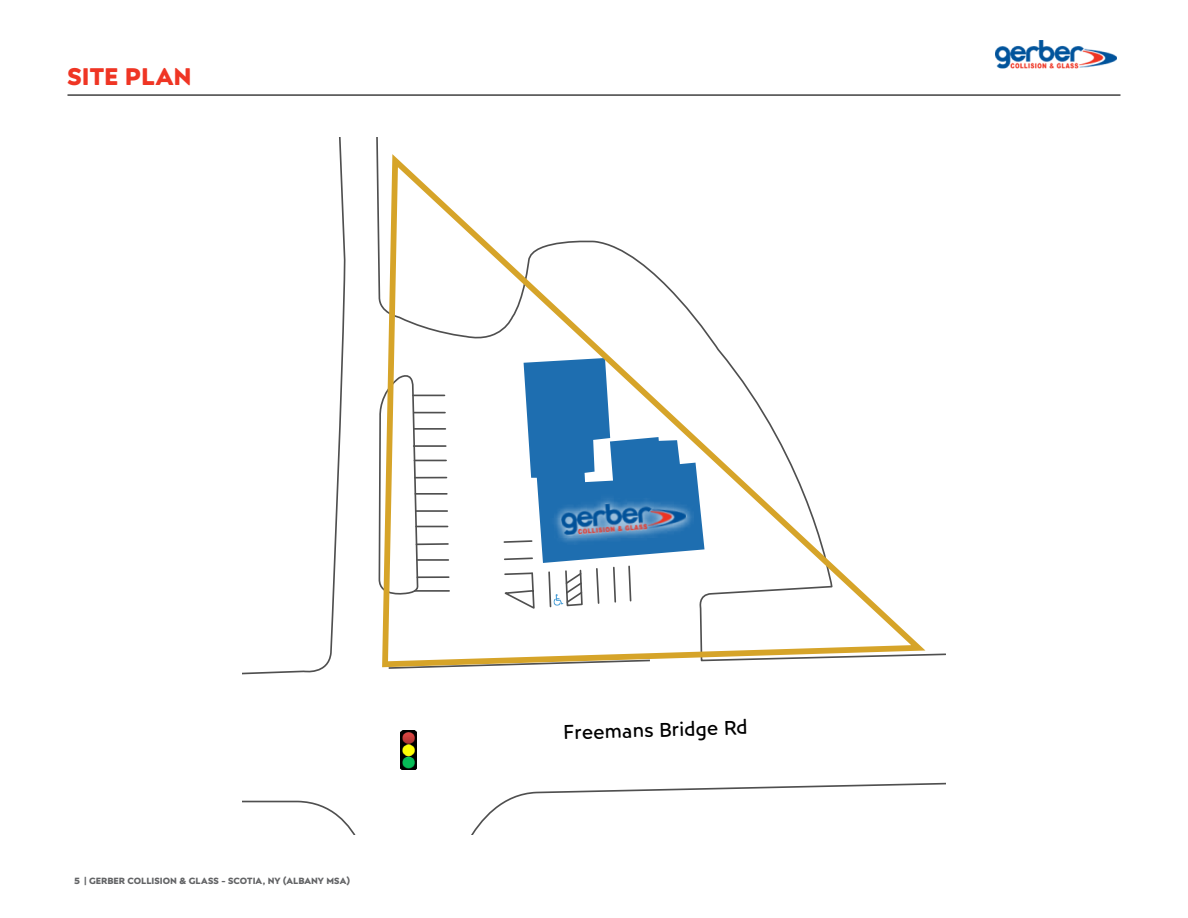
<style>
.page{position:relative;width:1188px;height:918px;background:#fff}
.page>*{position:absolute;margin:0;border:0;box-sizing:border-box;transform-origin:0 0}
.t1{font:700 24px "Posterama Text";color:#ef3524}
.t2{font:19.95px "Posterama Text";color:#000}
.t3{font:700 9px "Posterama Text";color:#636466}
</style>
<div class="page">
<hr style="left:68px;top:94px;width:1052px;height:2px;background:#000">
<img style="left:995px;top:40px;width:122px;height:29px">
<svg style="left:471px;top:782px;width:475px;height:53px"></svg>
<svg style="left:242px;top:800px;width:114px;height:35px"></svg>
<svg style="left:242px;top:138px;width:104px;height:537px"></svg>
<svg style="left:379px;top:154px;width:548px;height:515px"></svg>
<img style="left:401px;top:730px;width:15px;height:40px">
<h1 class="t1" style="left:68px;top:60px;width:126px">SITE PLAN</h1>
<p class="t3" style="left:74px;top:875px;width:277px">5 | GERBER COLLISION &amp; GLASS - SCOTIA, NY (ALBANY MSA)</p>
<h2 class="t2" style="left:563px;top:720px;width:186px;rotate:-2deg">Freemans Bridge Rd</h2>
</div>
